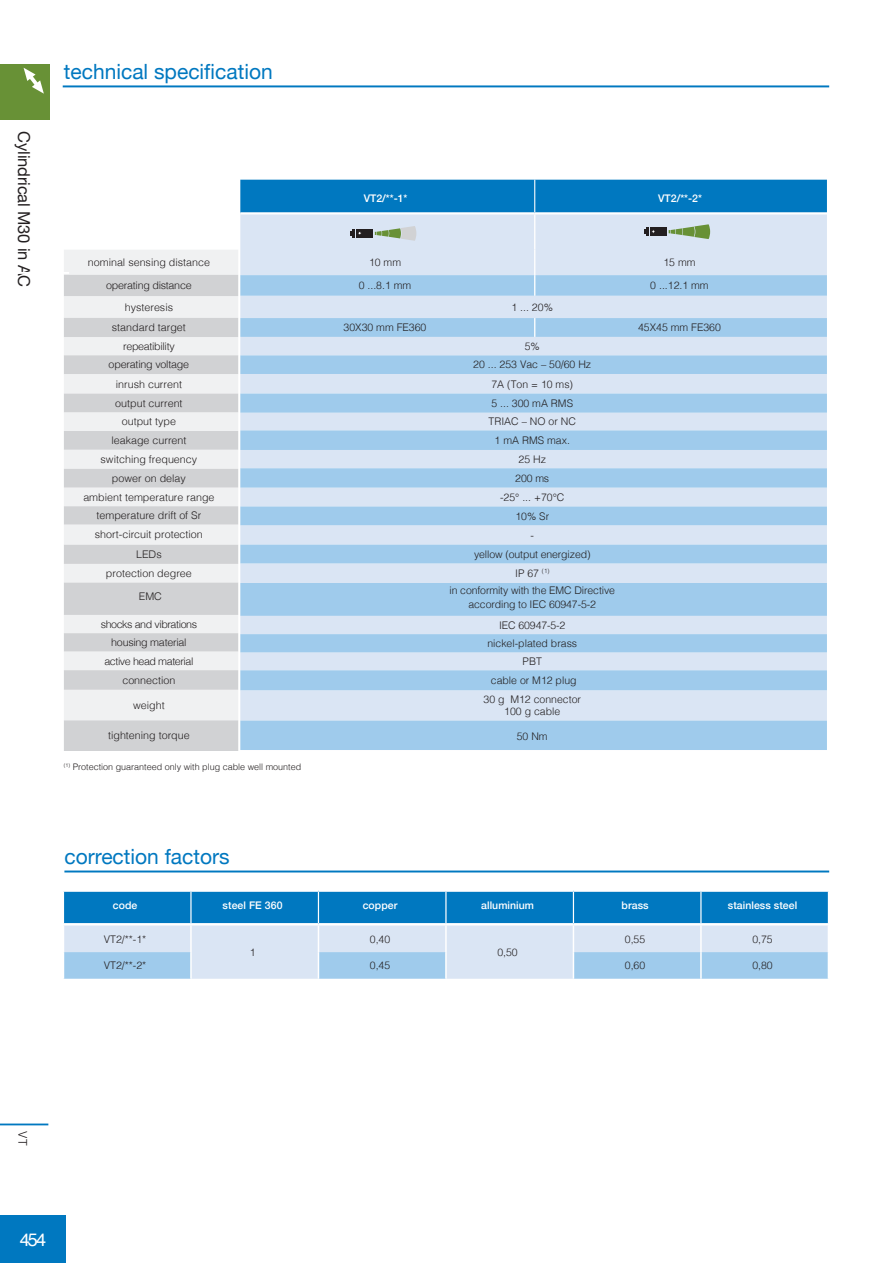
<style>
.page{position:relative;width:893px;height:1263px;background:#fff}
.page>*{position:absolute;margin:0;border:0;box-sizing:border-box;transform-origin:0 0}
.t1{font:21px "Helvetica Neue";color:#0078c0}
.t2{font:18px "Helvetica";color:#fff}
.t3{font:16.5px "Helvetica Neue";letter-spacing:-.01em;color:#231f20}
.t4{font:300 12px "Helvetica";color:#231f20}
.t5{font:300 10.5px "Helvetica";color:#231f20}
.t6{font:500 10.5px "Helvetica Neue";letter-spacing:.005em;color:#fff}
.t7{font:300 10.5px "Helvetica";letter-spacing:-.04em;color:#231f20}
.t8{font:300 10.5px "Helvetica";letter-spacing:-.025em;color:#231f20}
.t9{font:300 10.5px "Helvetica";letter-spacing:-.02em;color:#231f20}
.t10{font:300 10.5px "Helvetica";letter-spacing:-.03em;color:#231f20}
.t11{font:300 9px "Helvetica";color:#231f20}
</style>
<div class="page">
<hr style="left:63px;top:85px;width:766px;height:2px;background:#0078c0">
<hr style="left:64px;top:870px;width:765px;height:2px;background:#0078c0">
<div style="left:240px;top:180px;width:587px;height:32px;background:#0078c0"></div>
<div style="left:240px;top:214px;width:587px;height:61px;background:#dae5f4"></div>
<svg style="left:240px;top:275px;width:587px;height:475px;background:#bad7ef"></svg>
<hr style="left:534px;top:180px;width:1px;height:32px;background:#fff">
<svg style="left:534px;top:250px;width:1px;height:46px"></svg>
<svg style="left:534px;top:318px;width:1px;height:19px"></svg>
<hr style="left:534px;top:214px;width:1px;height:36px;background:#fff">
<div style="left:64px;top:250px;width:174px;height:25px;background:#f0f1f2"></div>
<svg style="left:64px;top:275px;width:174px;height:476px;fill:#d1d2d4"></svg>
<svg style="left:63px;top:890px;width:766px;height:89px;background:#84bbe0"></svg>
<div style="left:0;top:1214px;width:66px;height:49px;background:#0078c0"></div>
<hr style="left:0;top:1123px;width:48px;height:2px;background:#0078c0">
<div style="left:0;top:64px;width:49px;height:55px;background:#689136"></div>
<svg style="left:24px;top:68px;width:20px;height:26px"></svg>
<svg style="left:375px;top:226px;width:41px;height:15px"></svg>
<div style="left:356px;top:229px;width:17px;height:9px;background:#231f20"></div>
<svg style="left:350px;top:229px;width:12px;height:9px"></svg>
<svg style="left:668px;top:224px;width:42px;height:15px"></svg>
<div style="left:650px;top:227px;width:16px;height:9px;background:#231f20"></div>
<svg style="left:644px;top:227px;width:11px;height:9px"></svg>
<hr style="left:0;top:272px;width:69px;height:2px;background:#fff">
<p class="t3" style="left:36px;top:131px;width:157px;rotate:90deg">Cylindrical M30 in AC</p>
<p class="t1" style="left:64px;top:56px;width:210px">technical specification</p>
<p class="t5" style="left:88px;top:253px;width:124px">nominal sensing distance</p>
<p class="t8" style="left:106px;top:277px;width:87px">operating distance</p>
<p class="t5" style="left:125px;top:298px;width:50px">hysteresis</p>
<p class="t5" style="left:112px;top:319px;width:75px">standard target</p>
<p class="t10" style="left:123px;top:337px;width:53px">repeatibility</p>
<p class="t9" style="left:109px;top:356px;width:82px">operating voltage</p>
<p class="t5" style="left:116px;top:375px;width:68px">inrush current</p>
<p class="t5" style="left:115px;top:394px;width:69px">output current</p>
<p class="t5" style="left:122px;top:413px;width:56px">output type</p>
<p class="t5" style="left:111px;top:431px;width:77px">leakage current</p>
<p class="t5" style="left:101px;top:450px;width:98px">switching frequency</p>
<p class="t5" style="left:112px;top:469px;width:75px">power on delay</p>
<p class="t5" style="left:83px;top:488px;width:133px">ambient temperature range</p>
<p class="t5" style="left:96px;top:506px;width:106px">temperature drift of Sr</p>
<p class="t5" style="left:95px;top:526px;width:109px">short-circuit protection</p>
<p class="t5" style="left:136px;top:545px;width:27px">LEDs</p>
<p class="t5" style="left:106px;top:564px;width:87px">protection degree</p>
<p class="t5" style="left:139px;top:588px;width:25px">EMC</p>
<p class="t7" style="left:101px;top:615px;width:98px">shocks and vibrations</p>
<p class="t8" style="left:111px;top:633px;width:77px">housing material</p>
<p class="t7" style="left:104px;top:652px;width:91px">active head material</p>
<p class="t5" style="left:122px;top:671px;width:55px">connection</p>
<p class="t5" style="left:133px;top:696px;width:33px">weight</p>
<p class="t5" style="left:108px;top:727px;width:83px">tightening torque</p>
<p class="t11" style="left:64px;top:759px;width:239px"><sup>(1)</sup> Protection guaranteed only with plug cable well mounted</p>
<p class="t1" style="left:64px;top:841px;width:167px">correction factors</p>
<p class="t6" style="left:364px;top:189px;width:45px">VT2/**-1*</p>
<p class="t6" style="left:658px;top:189px;width:45px">VT2/**-2*</p>
<p class="t5" style="left:369px;top:253px;width:34px">10 mm</p>
<p class="t5" style="left:663px;top:253px;width:34px">15 mm</p>
<p class="t5" style="left:359px;top:277px;width:54px">0 ...8.1 mm</p>
<p class="t5" style="left:650px;top:277px;width:60px">0 ...12.1 mm</p>
<p class="t5" style="left:512px;top:298px;width:43px">1 ... 20%</p>
<p class="t5" style="left:344px;top:319px;width:84px">30X30 mm FE360</p>
<p class="t5" style="left:638px;top:319px;width:84px">45X45 mm FE360</p>
<p class="t5" style="left:525px;top:337px;width:17px">5%</p>
<p class="t5" style="left:473px;top:356px;width:119px">20 ... 253 Vac – 50/60 Hz</p>
<p class="t5" style="left:491px;top:375px;width:83px">7A (Ton = 10 ms)</p>
<p class="t5" style="left:491px;top:394px;width:83px">5 ... 300 mA RMS</p>
<p class="t5" style="left:488px;top:413px;width:89px">TRIAC – NO or NC</p>
<p class="t5" style="left:495px;top:431px;width:77px">1 mA RMS max.</p>
<p class="t5" style="left:519px;top:450px;width:29px">25 Hz</p>
<p class="t5" style="left:515px;top:469px;width:35px">200 ms</p>
<p class="t5" style="left:500px;top:488px;width:66px">-25° ... +70°C</p>
<p class="t5" style="left:515px;top:507px;width:35px">10% Sr</p>
<p class="t5" style="left:530px;top:526px;width:5px">-</p>
<p class="t5" style="left:474px;top:545px;width:118px">yellow (output energized)</p>
<p class="t5" style="left:515px;top:564px;width:36px">IP 67 <sup>(1)</sup></p>
<p class="t5" style="left:449px;top:581px;width:167px">in conformity with the EMC Directive</p>
<p class="t5" style="left:468px;top:596px;width:129px">according to IEC 60947-5-2</p>
<p class="t5" style="left:499px;top:616px;width:68px">IEC 60947-5-2</p>
<p class="t5" style="left:487px;top:634px;width:91px">nickel-plated brass</p>
<p class="t5" style="left:523px;top:652px;width:21px">PBT</p>
<p class="t5" style="left:491px;top:671px;width:87px">cable or M12 plug</p>
<p class="t5" style="left:483px;top:690px;width:99px">30 g M12 connector</p>
<p class="t5" style="left:504px;top:703px;width:58px">100 g cable</p>
<p class="t5" style="left:517px;top:727px;width:32px">50 Nm</p>
<p class="t6" style="left:113px;top:897px;width:26px">code</p>
<p class="t6" style="left:223px;top:897px;width:61px">steel FE 360</p>
<p class="t6" style="left:363px;top:897px;width:36px">copper</p>
<p class="t6" style="left:481px;top:897px;width:54px">alluminium</p>
<p class="t6" style="left:621px;top:897px;width:29px">brass</p>
<p class="t6" style="left:728px;top:897px;width:71px">stainless steel</p>
<p class="t5" style="left:104px;top:930px;width:44px">VT2/**-1*</p>
<p class="t5" style="left:250px;top:943px;width:7px">1</p>
<p class="t5" style="left:370px;top:930px;width:22px">0,40</p>
<p class="t5" style="left:625px;top:930px;width:22px">0,55</p>
<p class="t5" style="left:752px;top:930px;width:22px">0,75</p>
<p class="t5" style="left:497px;top:943px;width:22px">0,50</p>
<p class="t5" style="left:104px;top:956px;width:44px">VT2/**-2*</p>
<p class="t5" style="left:370px;top:956px;width:22px">0,45</p>
<p class="t5" style="left:625px;top:956px;width:22px">0,60</p>
<p class="t5" style="left:752px;top:956px;width:22px">0,80</p>
<p class="t4" style="left:33px;top:1131px;width:16px;rotate:90deg">VT</p>
<h2 class="t2" style="left:20px;top:1225px;width:28px">454</h2>
</div>
